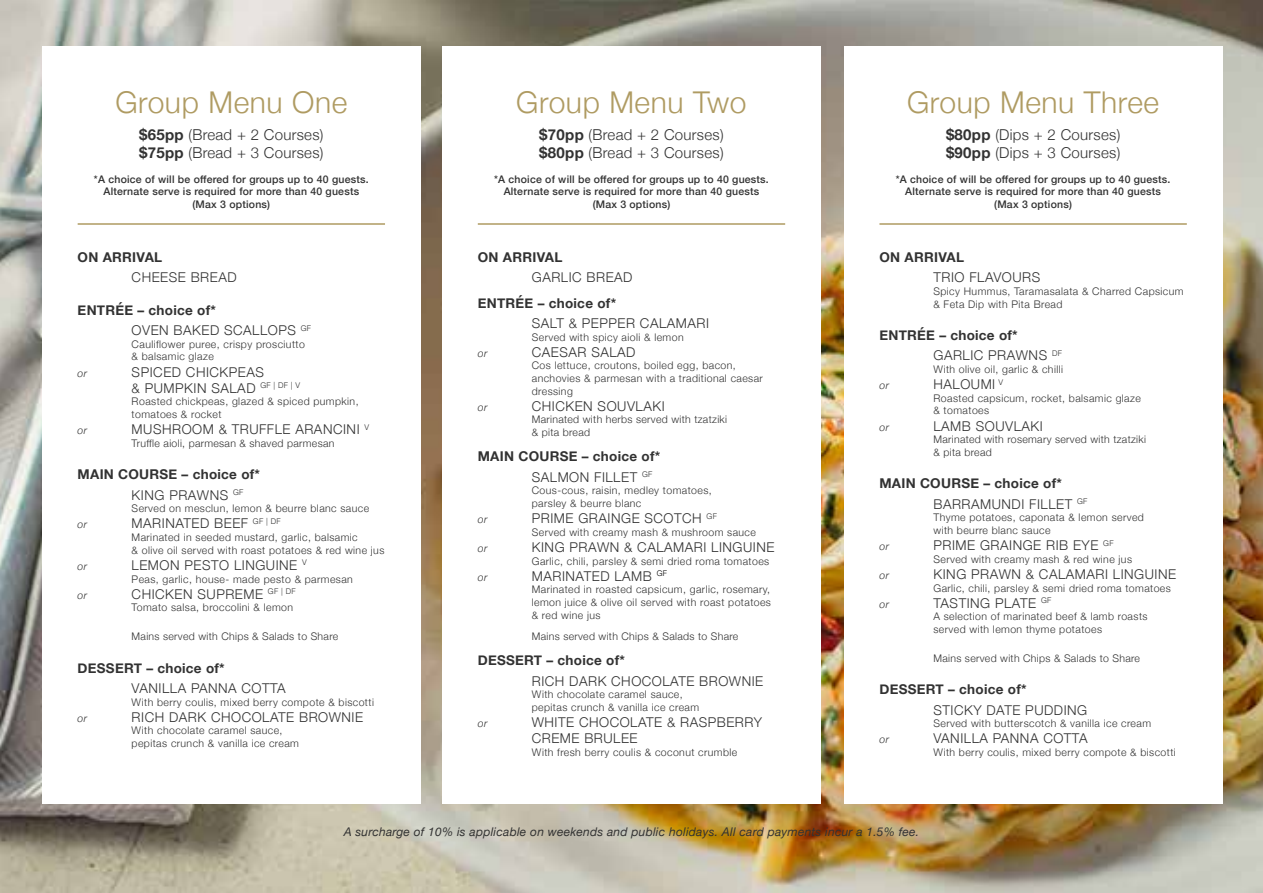
<style>
.page{position:relative;width:1263px;height:893px;background:#fff}
.page>*{position:absolute;margin:0;border:0;box-sizing:border-box;transform-origin:0 0}
.t1{font:300 30px "Helvetica Neue";letter-spacing:.02em;color:#af9b62}
.t2{font:300 15px/18px "Helvetica Neue";letter-spacing:.02em;color:#323232}
.t3{font:300 13.5px/16.2px "Helvetica Neue";letter-spacing:.04em;color:#323232}
.t4{font:700 13.5px/20.4px "Helvetica Neue";letter-spacing:.02em;color:#323232}
.t5{font:italic 12px "Helvetica Neue";letter-spacing:.02em;color:#323232}
.t6{font:300 10.5px/12.6px "Helvetica Neue";letter-spacing:.04em;color:#323232}
.t7{font:500 10.5px/12.6px "Helvetica Neue";letter-spacing:.02em;color:#323232;text-align:center}
.t8{font:italic 300 10.5px "Helvetica Neue";letter-spacing:.04em;color:#323232}
.s1{font-weight:700}
.s2{font-weight:300}
</style>
<div class="page">
<img style="left:0;top:0;width:1263px;height:893px">
<div style="left:42px;top:46px;width:378px;height:758px;background:#fff"></div>
<hr style="left:78px;top:223px;width:307px;height:2px;background:#af9b62">
<div style="left:442px;top:46px;width:379px;height:758px;background:#fff"></div>
<hr style="left:478px;top:223px;width:307px;height:2px;background:#af9b62">
<div style="left:844px;top:46px;width:378px;height:758px;background:#fff"></div>
<hr style="left:879px;top:223px;width:308px;height:2px;background:#af9b62">
<h1 class="t1" style="left:115px;top:78px;width:233px">Group Menu One</h1>
<h2 class="t2" style="left:139px;top:124px;width:186px"><span class="s1">$65pp</span> (Bread + 2 Courses) <span class="s1">$75pp</span> (Bread + 3 Courses)</h2>
<p class="t7" style="left:94px;top:172px;width:276px">*A choice of will be offered for groups up to 40 guests.<br>Alternate serve is required for more than 40 guests (Max 3 options)</p>
<p class="t4" style="left:78px;top:247px;width:86px">ON ARRIVAL</p>
<p class="t3" style="left:132px;top:268px;width:106px">CHEESE BREAD</p>
<p class="t3" style="left:132px;top:299px;width:181px;line-height:20.4px;text-indent:-54px"><span class="s1">ENTRÉE – choice of*<br></span>OVEN BAKED SCALLOPS <sup>GF</sup></p>
<p class="t6" style="left:132px;top:337px;width:175px">Cauliflower puree, crispy prosciutto &amp; balsamic glaze</p>
<p class="t8" style="left:78px;top:365px;width:11px">or</p>
<p class="t3" style="left:132px;top:363px;width:170px">SPICED CHICKPEAS<br>&amp; PUMPKIN SALAD <sup>GF</sup> <sup>|</sup> <sup>DF</sup> <sup>|</sup> <sup>V</sup></p>
<p class="t6" style="left:132px;top:395px;width:228px">Roasted chickpeas, glazed &amp; spiced pumpkin, tomatoes &amp; rocket</p>
<p class="t8" style="left:78px;top:422px;width:11px">or</p>
<p class="t3" style="left:132px;top:420px;width:239px">MUSHROOM &amp; TRUFFLE ARANCINI <sup>V</sup></p>
<p class="t6" style="left:132px;top:436px;width:204px">Truffle aioli, parmesan &amp; shaved parmesan</p>
<p class="t4" style="left:132px;top:465px;width:130px;text-indent:-54px">MAIN COURSE – choice of*<br><span class="s2">KING PRAWNS</span> <sup>GF</sup></p>
<p class="t6" style="left:132px;top:501px;width:239px">Served on mesclun, lemon &amp; beurre blanc sauce</p>
<p class="t8" style="left:78px;top:516px;width:11px">or</p>
<p class="t3" style="left:132px;top:515px;width:151px">MARINATED BEEF <sup>GF</sup> <sup>|</sup> <sup>DF</sup></p>
<p class="t6" style="left:132px;top:530px;width:254px">Marinated in seeded mustard, garlic, balsamic<br>&amp; olive oil served with roast potatoes &amp; red wine jus</p>
<p class="t8" style="left:78px;top:558px;width:11px">or</p>
<p class="t3" style="left:132px;top:556px;width:177px">LEMON PESTO LINGUINE <sup>V</sup></p>
<p class="t6" style="left:132px;top:572px;width:223px">Peas, garlic, house- made pesto &amp; parmesan</p>
<p class="t8" style="left:78px;top:587px;width:11px">or</p>
<p class="t3" style="left:132px;top:585px;width:165px">CHICKEN SUPREME <sup>GF</sup> <sup>|</sup> <sup>DF</sup></p>
<p class="t6" style="left:132px;top:600px;width:163px">Tomato salsa, broccolini &amp; lemon</p>
<p class="t6" style="left:132px;top:629px;width:208px">Mains served with Chips &amp; Salads to Share</p>
<p class="t4" style="left:78px;top:658px;width:149px">DESSERT – choice of*</p>
<p class="t3" style="left:132px;top:679px;width:156px">VANILLA PANNA COTTA</p>
<p class="t6" style="left:132px;top:695px;width:244px">With berry coulis, mixed berry compote &amp; biscotti</p>
<p class="t8" style="left:78px;top:710px;width:11px">or</p>
<p class="t3" style="left:132px;top:708px;width:233px">RICH DARK CHOCOLATE BROWNIE</p>
<p class="t6" style="left:132px;top:723px;width:169px">With chocolate caramel sauce, pepitas crunch &amp; vanilla ice cream</p>
<h1 class="t1" style="left:516px;top:78px;width:232px">Group Menu Two</h1>
<h2 class="t2" style="left:539px;top:124px;width:186px"><span class="s1">$70pp</span> (Bread + 2 Courses) <span class="s1">$80pp</span> (Bread + 3 Courses)</h2>
<p class="t7" style="left:494px;top:172px;width:276px">*A choice of will be offered for groups up to 40 guests.<br>Alternate serve is required for more than 40 guests (Max 3 options)</p>
<p class="t4" style="left:478px;top:247px;width:86px">ON ARRIVAL</p>
<p class="t3" style="left:532px;top:268px;width:102px">GARLIC BREAD</p>
<p class="t4" style="left:478px;top:293px;width:140px">ENTRÉE – choice of*</p>
<p class="t3" style="left:532px;top:314px;width:179px">SALT &amp; PEPPER CALAMARI</p>
<p class="t6" style="left:532px;top:330px;width:153px">Served with spicy aioli &amp; lemon</p>
<p class="t8" style="left:478px;top:345px;width:11px">or</p>
<p class="t3" style="left:532px;top:343px;width:105px">CAESAR SALAD</p>
<p class="t6" style="left:532px;top:359px;width:233px">Cos lettuce, croutons, boiled egg, bacon, anchovies &amp; parmesan with a traditional caesar dressing</p>
<p class="t8" style="left:478px;top:399px;width:11px">or</p>
<p class="t3" style="left:532px;top:397px;width:134px">CHICKEN SOUVLAKI</p>
<p class="t6" style="left:532px;top:413px;width:197px">Marinated with herbs served with tzatziki &amp; pita bread</p>
<p class="t4" style="left:532px;top:447px;width:130px;text-indent:-54px">MAIN COURSE – choice of*<br><span class="s2">SALMON FILLET</span> <sup>GF</sup></p>
<p class="t6" style="left:532px;top:483px;width:181px">Cous-cous, raisin, medley tomatoes, parsley &amp; beurre blanc</p>
<p class="t8" style="left:478px;top:511px;width:11px">or</p>
<p class="t3" style="left:532px;top:509px;width:187px">PRIME GRAINGE SCOTCH <sup>GF</sup></p>
<p class="t6" style="left:532px;top:525px;width:226px">Served with creamy mash &amp; mushroom sauce</p>
<p class="t8" style="left:478px;top:540px;width:11px">or</p>
<p class="t3" style="left:532px;top:538px;width:244px">KING PRAWN &amp; CALAMARI LINGUINE</p>
<p class="t6" style="left:532px;top:554px;width:239px">Garlic, chili, parsley &amp; semi dried roma tomatoes</p>
<p class="t8" style="left:478px;top:569px;width:11px">or</p>
<p class="t3" style="left:532px;top:567px;width:137px">MARINATED LAMB <sup>GF</sup></p>
<p class="t6" style="left:532px;top:582px;width:241px;text-align:justify">Marinated in roasted capsicum, garlic, rosemary, lemon juice &amp; olive oil served with roast potatoes &amp; red wine jus</p>
<p class="t6" style="left:532px;top:629px;width:208px">Mains served with Chips &amp; Salads to Share</p>
<p class="t4" style="left:478px;top:651px;width:149px">DESSERT – choice of*</p>
<p class="t3" style="left:532px;top:672px;width:233px">RICH DARK CHOCOLATE BROWNIE</p>
<p class="t6" style="left:532px;top:687px;width:169px">With chocolate caramel sauce, pepitas crunch &amp; vanilla ice cream</p>
<p class="t8" style="left:478px;top:715px;width:11px">or</p>
<p class="t3" style="left:532px;top:713px;width:232px">WHITE CHOCOLATE &amp; RASPBERRY<br>CREME BRULEE</p>
<p class="t6" style="left:532px;top:745px;width:207px">With fresh berry coulis &amp; coconut crumble</p>
<h1 class="t1" style="left:907px;top:78px;width:254px">Group Menu Three</h1>
<h2 class="t2" style="left:946px;top:124px;width:176px"><span class="s1">$80pp</span> (Dips + 2 Courses) <span class="s1">$90pp</span> (Dips + 3 Courses)</h2>
<p class="t7" style="left:896px;top:172px;width:276px">*A choice of will be offered for groups up to 40 guests.<br>Alternate serve is required for more than 40 guests (Max 3 options)</p>
<p class="t4" style="left:879px;top:247px;width:86px">ON ARRIVAL</p>
<p class="t3" style="left:933px;top:268px;width:108px">TRIO FLAVOURS</p>
<p class="t6" style="left:933px;top:284px;width:252px">Spicy Hummus, Taramasalata &amp; Charred Capsicum &amp; Feta Dip with Pita Bread</p>
<p class="t4" style="left:933px;top:325px;width:130px;text-indent:-54px">ENTRÉE – choice of*<br><span class="s2">GARLIC PRAWNS</span> <sup>DF</sup></p>
<p class="t6" style="left:933px;top:362px;width:131px">With olive oil, garlic &amp; chilli</p>
<p class="t8" style="left:879px;top:377px;width:11px">or</p>
<p class="t3" style="left:933px;top:375px;width:71px">HALOUMI <sup>V</sup></p>
<p class="t6" style="left:933px;top:391px;width:209px">Roasted capsicum, rocket, balsamic glaze &amp; tomatoes</p>
<p class="t8" style="left:879px;top:419px;width:11px">or</p>
<p class="t3" style="left:933px;top:417px;width:111px">LAMB SOUVLAKI</p>
<p class="t6" style="left:933px;top:432px;width:214px">Marinated with rosemary served with tzatziki &amp; pita bread</p>
<p class="t4" style="left:933px;top:474px;width:155px;text-indent:-54px">MAIN COURSE – choice of*<br><span class="s2">BARRAMUNDI FILLET</span> <sup>GF</sup></p>
<p class="t6" style="left:933px;top:510px;width:212px">Thyme potatoes, caponata &amp; lemon served with beurre blanc sauce</p>
<p class="t8" style="left:879px;top:538px;width:11px">or</p>
<p class="t3" style="left:933px;top:536px;width:182px">PRIME GRAINGE RIB EYE <sup>GF</sup></p>
<p class="t6" style="left:933px;top:552px;width:200px">Served with creamy mash &amp; red wine jus</p>
<p class="t8" style="left:879px;top:567px;width:11px">or</p>
<p class="t3" style="left:933px;top:565px;width:244px">KING PRAWN &amp; CALAMARI LINGUINE</p>
<p class="t6" style="left:933px;top:581px;width:239px">Garlic, chili, parsley &amp; semi dried roma tomatoes</p>
<p class="t8" style="left:879px;top:596px;width:11px">or</p>
<p class="t3" style="left:933px;top:594px;width:119px">TASTING PLATE <sup>GF</sup></p>
<p class="t6" style="left:933px;top:609px;width:216px">A selection of marinated beef &amp; lamb roasts served with lemon thyme potatoes</p>
<p class="t6" style="left:933px;top:651px;width:208px">Mains served with Chips &amp; Salads to Share</p>
<p class="t4" style="left:879px;top:679px;width:149px">DESSERT – choice of*</p>
<p class="t3" style="left:933px;top:701px;width:155px">STICKY DATE PUDDING</p>
<p class="t6" style="left:933px;top:716px;width:219px">Served with butterscotch &amp; vanilla ice cream</p>
<p class="t8" style="left:879px;top:731px;width:11px">or</p>
<p class="t3" style="left:933px;top:729px;width:156px">VANILLA PANNA COTTA</p>
<p class="t6" style="left:933px;top:745px;width:244px">With berry coulis, mixed berry compote &amp; biscotti</p>
<p class="t5" style="left:344px;top:823px;width:577px">A surcharge of 10% is applicable on weekends and public holidays. All card payments incur a 1.5% fee.</p>
</div>
